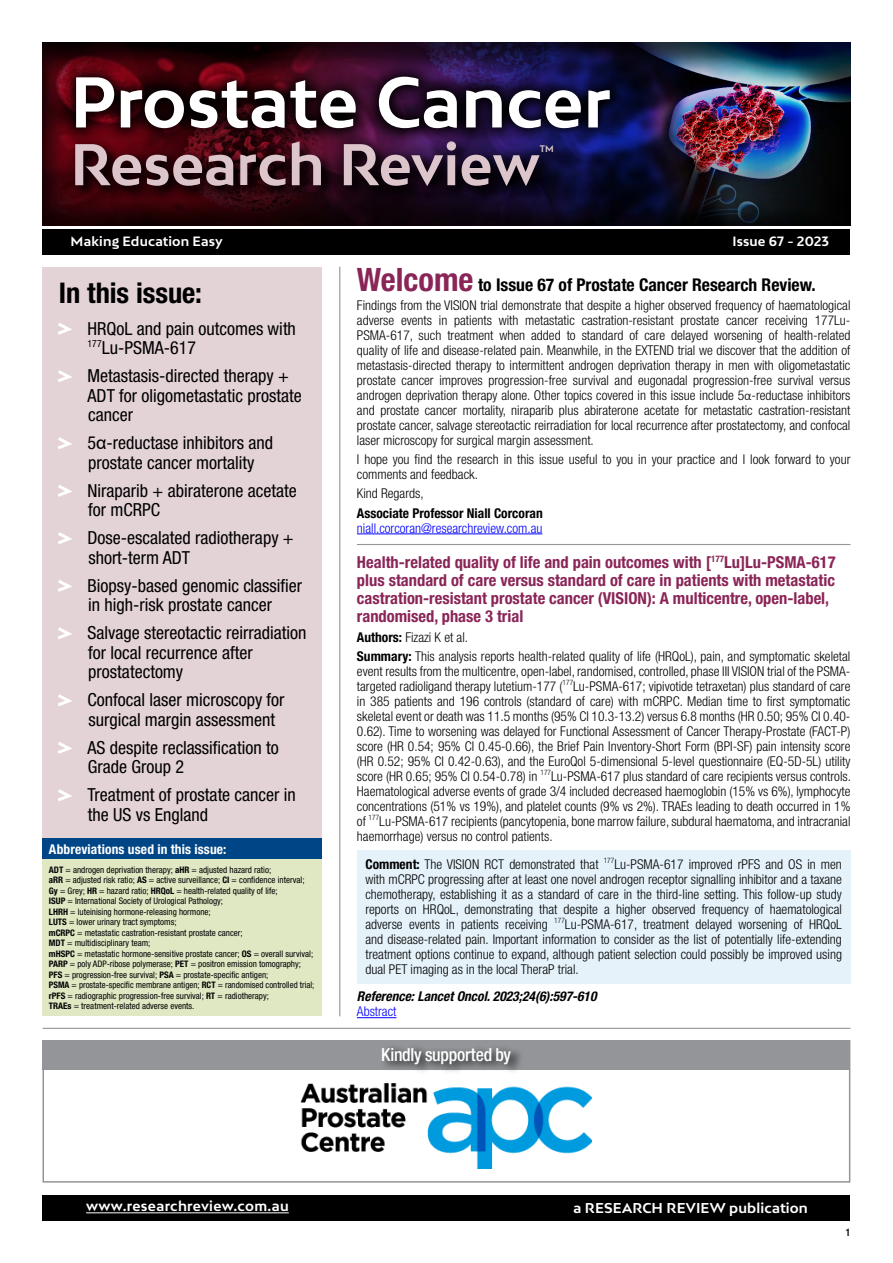
<style>
.page{position:relative;width:893px;height:1263px;background:#fff}
.page>*{position:absolute;margin:0;border:0;box-sizing:border-box;transform-origin:0 0}
.t1{font:700 67.65px "Bw Mitga";letter-spacing:-.005em;color:#fff}
.t2{font:700 55.5px "Bw Mitga";color:#dcc6cb}
.t3{font:700 condensed 28.5px "Helvetica Neue LT Pro";letter-spacing:-.005em;color:#000}
.t4{font:condensed 18px/19.5px "Helvetica Neue LT Pro";color:#000}
.t5{font:500 condensed 18px "Helvetica Neue LT Pro";letter-spacing:-.01em;color:#fff}
.t6{font:700 condensed 17.55px "Helvetica Neue LT Pro";color:#000}
.t7{font:700 condensed 16.5px/18px "Helvetica Neue LT Pro";color:#8a2557}
.t8{font:300 condensed 13.5px/15px "Helvetica Neue LT Pro";color:#000;text-align:justify}
.t9{font:700 13.5px "Bw Mitga";letter-spacing:.01em;color:#fff}
.t10{font:300 condensed 13.5px "Helvetica Neue LT Pro";color:#00f}
.t11{font:italic 700 condensed 13.5px "Helvetica Neue LT Pro";color:#000}
.t12{font:700 condensed 13.5px "Helvetica Neue LT Pro";color:#000}
.t13{font:700 condensed 13.5px "Helvetica Neue LT Pro";letter-spacing:.01em;color:#fff}
.t14{font:700 12.75px "Bw Mitga";letter-spacing:.01em;color:#fff}
.t15{font:500 condensed 10.5px "Helvetica Neue LT Pro";color:#000}
.t16{font:condensed 9px/10.5px "Helvetica Neue LT Pro";color:#000}
.t17{font:700 9px "Bw Mitga";color:#dcc6cb;scale:.95 1}
.s1{font-size:32.25px;color:#8a2557}
.s2{font-family:"Calibri";font-stretch:normal}
.s3{font-family:"Arial";font-stretch:normal}
.s4{font-weight:700}
</style>
<div class="page">
<div style="left:43px;top:1195px;width:807px;height:25px;background:#000"></div>
<hr style="left:86px;top:1212px;width:203px;height:1px;background:#fff">
<div style="left:43px;top:267px;width:279px;height:571px;background:#e3d2d6"></div>
<div style="left:43px;top:838px;width:279px;height:21px;background:#004687"></div>
<div style="left:43px;top:859px;width:279px;height:157px;background:#dfe7c3"></div>
<hr style="left:339px;top:267px;width:1px;height:749px;background:#939598">
<hr style="left:357px;top:544px;width:493px;height:1px;background:#939598">
<div style="left:43px;top:229px;width:807px;height:25px;background:#000"></div>
<img style="left:43px;top:43px;width:807px;height:183px">
<div style="left:59px;top:127px;width:509px;height:74px;background:#000;opacity:.75"></div>
<svg style="left:59px;top:60px;width:567px;height:85px;background:#26071f"></svg>
<hr style="left:357px;top:533px;width:185px;height:1px;background:#00f">
<svg style="left:58px;top:323px;width:14px;height:12px"></svg>
<svg style="left:58px;top:370px;width:14px;height:12px"></svg>
<svg style="left:58px;top:437px;width:14px;height:12px"></svg>
<svg style="left:58px;top:485px;width:14px;height:12px"></svg>
<svg style="left:58px;top:532px;width:14px;height:12px"></svg>
<svg style="left:58px;top:580px;width:14px;height:12px"></svg>
<svg style="left:58px;top:627px;width:14px;height:12px"></svg>
<svg style="left:58px;top:694px;width:14px;height:12px"></svg>
<svg style="left:58px;top:742px;width:14px;height:12px"></svg>
<svg style="left:58px;top:789px;width:14px;height:12px"></svg>
<div style="left:357px;top:850px;width:493px;height:134px;background:#e5f2f9"></div>
<hr style="left:357px;top:1017px;width:39px;height:1px;background:#00f">
<svg style="left:42px;top:1040px;width:809px;height:142px"></svg>
<hr style="left:43px;top:1028px;width:807px;height:1px;background:#939598">
<h1 class="t1" style="left:70px;top:57px;width:542px">Prostate Cancer</h1>
<h2 class="t2" style="left:70px;top:128px;width:471px">Research Review</h2>
<p class="t17" style="left:540px;top:143px;width:16px">TM</p>
<p class="t14" style="left:71px;top:233px;width:154px">Making Education Easy</p>
<p class="t14" style="left:732px;top:233px;width:98px">Issue 67 - 2023</p>
<p class="t6" style="left:357px;top:274px;width:460px"><span class="s1">Welcome</span> to Issue 67 of Prostate Cancer Research Review.</p>
<p class="t8" style="left:357px;top:297px;width:495px">Findings from the VISION trial demonstrate that despite a higher observed frequency of haematological adverse events in patients with metastatic castration-resistant prostate cancer receiving 177Lu-PSMA-617, such treatment when added to standard of care delayed worsening of health-related quality of life and disease-related pain. Meanwhile, in the EXTEND trial we discover that the addition of metastasis-directed therapy to intermittent androgen deprivation therapy in men with oligometastatic prostate cancer improves progression-free survival and eugonadal progression-free survival versus androgen deprivation therapy alone. Other topics covered in this issue include 5<span class="s2">α</span>-reductase inhibitors and prostate cancer mortality, niraparib plus abiraterone acetate for metastatic castration-resistant prostate cancer, salvage stereotactic reirradiation for local recurrence after prostatectomy, and confocal laser microscopy for surgical margin assessment.</p>
<p class="t8" style="left:357px;top:452px;width:495px">I hope you find the research in this issue useful to you in your practice and I look forward to your comments and feedback.</p>
<p class="t8" style="left:357px;top:486px;width:68px">Kind Regards,</p>
<p class="t12" style="left:357px;top:504px;width:187px">Associate Professor Niall Corcoran</p>
<p class="t10" style="left:357px;top:520px;width:187px">niall.corcoran@researchreview.com.au</p>
<h3 class="t3" style="left:59px;top:276px;width:144px">In this issue:</h3>
<h3 class="t4" style="left:87px;top:319px;width:210px">HRQoL and pain outcomes with<br><sup>177</sup>Lu-PSMA-617</h3>
<h3 class="t4" style="left:87px;top:366px;width:216px">Metastasis-directed therapy +<br>ADT for oligometastatic prostate cancer</h3>
<h3 class="t4" style="left:87px;top:433px;width:187px">5<span class="s3">α</span>-reductase inhibitors and prostate cancer mortality</h3>
<h3 class="t4" style="left:87px;top:481px;width:211px">Niraparib + abiraterone acetate for mCRPC</h3>
<h3 class="t4" style="left:87px;top:528px;width:208px">Dose-escalated radiotherapy + short-term ADT</h3>
<h3 class="t4" style="left:87px;top:576px;width:216px">Biopsy-based genomic classifier in high-risk prostate cancer</h3>
<h3 class="t4" style="left:87px;top:623px;width:221px">Salvage stereotactic reirradiation for local recurrence after prostatectomy</h3>
<h3 class="t4" style="left:87px;top:690px;width:199px">Confocal laser microscopy for surgical margin assessment</h3>
<h3 class="t4" style="left:87px;top:738px;width:193px">AS despite reclassification to<br>Grade Group 2</h3>
<h3 class="t4" style="left:87px;top:785px;width:210px">Treatment of prostate cancer in the US vs England</h3>
<p class="t7" style="left:357px;top:553px;width:480px">Health-related quality of life and pain outcomes with [<sup>177</sup>Lu]Lu-PSMA-617 plus standard of care versus standard of care in patients with metastatic castration-resistant prostate cancer (VISION): A multicentre, open-label, randomised, phase 3 trial</p>
<p class="t8" style="left:357px;top:627px;width:495px;line-height:19.2px"><span class="s4">Authors:</span> Fizazi K et al.<br><span class="s4">Summary:</span> This analysis reports health-related quality of life (HRQoL), pain, and symptomatic skeletal</p>
<p class="t8" style="left:357px;top:663px;width:495px">event results from the multicentre, open-label, randomised, controlled, phase III VISION trial of the PSMA&shy;targeted radioligand therapy lutetium-177 (<sup>177</sup>Lu-PSMA-617; vipivotide tetraxetan) plus standard of care in 385 patients and 196 controls (standard of care) with mCRPC. Median time to first symptomatic skeletal event or death was 11.5 months (95% CI 10.3-13.2) versus 6.8 months (HR 0.50; 95% CI 0.40- 0.62). Time to worsening was delayed for Functional Assessment of Cancer Therapy-Prostate (FACT-P) score (HR 0.54; 95% CI 0.45-0.66), the Brief Pain Inventory-Short Form (BPI-SF) pain intensity score (HR 0.52; 95% CI 0.42-0.63), and the EuroQol 5-dimensional 5-level questionnaire (EQ-5D-5L) utility score (HR 0.65; 95% CI 0.54-0.78) in <sup>177</sup>Lu-PSMA-617 plus standard of care recipients versus controls.<br>Haematological adverse events of grade 3/4 included decreased haemoglobin (15% vs 6%), lymphocyte concentrations (51% vs 19%), and platelet counts (9% vs 2%). TRAEs leading to death occurred in 1% of <sup>177</sup>Lu-PSMA-617 recipients (pancytopenia, bone marrow failure, subdural haematoma, and intracranial haemorrhage) versus no control patients.</p>
<p class="t8" style="left:365px;top:856px;width:478px"><span class="s4">Comment:</span> The VISION RCT demonstrated that <sup>177</sup>Lu-PSMA-617 improved rPFS and OS in men with mCRPC progressing after at least one novel androgen receptor signalling inhibitor and a taxane chemotherapy, establishing it as a standard of care in the third-line setting. This follow-up study reports on HRQoL, demonstrating that despite a higher observed frequency of haematological adverse events in patients receiving <sup>177</sup>Lu-PSMA-617, treatment delayed worsening of HRQoL and disease-related pain. Important information to consider as the list of potentially life-extending treatment options continue to expand, although patient selection could possibly be improved using dual PET imaging as in the local TheraP trial.</p>
<p class="t11" style="left:357px;top:988px;width:241px">Reference: Lancet Oncol. 2023;24(6):597-610</p>
<p class="t10" style="left:357px;top:1004px;width:41px">Abstract</p>
<h3 class="t5" style="left:381px;top:1044px;width:131px">Kindly supported by</h3>
<p class="t13" style="left:49px;top:841px;width:179px">Abbreviations used in this issue:</p>
<p class="t16" style="left:49px;top:864px;width:267px"><span class="s4">ADT</span> = androgen deprivation therapy; <span class="s4">aHR</span> = adjusted hazard ratio;<br><span class="s4">aRR</span> = adjusted risk ratio; <span class="s4">AS</span> = active surveillance; <span class="s4">CI</span> = confidence interval; <span class="s4">Gy</span> = Grey; <span class="s4">HR</span> = hazard ratio; <span class="s4">HRQoL</span> = health-related quality of life;<br><span class="s4">ISUP</span> = International Society of Urological Pathology;<br><span class="s4">LHRH</span> = luteinising hormone-releasing hormone;<br><span class="s4">LUTS</span> = lower urinary tract symptoms;<br><span class="s4">mCRPC</span> = metastatic castration-resistant prostate cancer;<br><span class="s4">MDT</span> = multidisciplinary team;<br><span class="s4">mHSPC</span> = metastatic hormone-sensitive prostate cancer; <span class="s4">OS</span> = overall survival; <span class="s4">PARP</span> = poly ADP-ribose polymerase; <span class="s4">PET</span> = positron emission tomography; <span class="s4">PFS</span> = progression-free survival; <span class="s4">PSA</span> = prostate-specific antigen;<br><span class="s4">PSMA</span> = prostate-specific membrane antigen; <span class="s4">RCT</span> = randomised controlled trial; <span class="s4">rPFS</span> = radiographic progression-free survival; <span class="s4">RT</span> = radiotherapy;<br><span class="s4">TRAEs</span> = treatment-related adverse events.</p>
<p class="t9" style="left:86px;top:1197px;width:204px">www.researchreview.com.au</p>
<p class="t9" style="left:574px;top:1199px;width:236px">a RESEARCH REVIEW publication</p>
<p class="t15" style="left:845px;top:1226px;width:7px">1</p>
</div>
